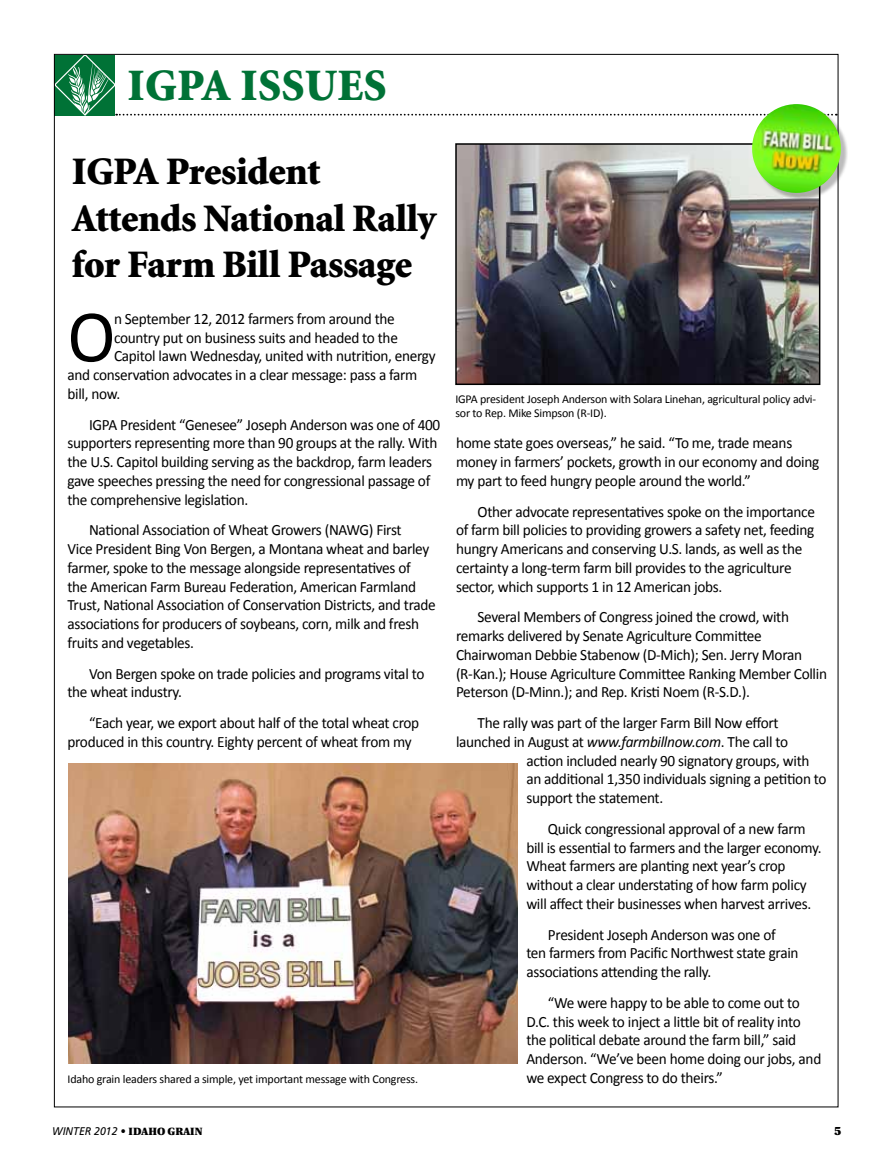
<style>
.page{position:relative;width:891px;height:1161px;background:#fff}
.page>*{position:absolute;margin:0;border:0;box-sizing:border-box;transform-origin:0 0}
.t1{font:74.85px "Calibri";color:#000}
.t2{font:900 45px "Minion";letter-spacing:.01em;color:#007236}
.t3{font:900 39px/46.5px "Minion";letter-spacing:-.01em;color:#000}
.t4{font:15.75px/18.8px "Calibri";letter-spacing:-.02em;color:#000}
.t5{font:12px/13.5px "Calibri";letter-spacing:-.015em;color:#000}
.t6{font:900 12px "Utopia";color:#000}
.t7{font:italic 11.1px "Frutiger";color:#000;scale:.94 1}
.s1{font-style:italic}
.s2{font-family:"Utopia";font-weight:900;font-style:normal;font-size:10.5px}
</style>
<div class="page">
<svg style="left:56px;top:56px;width:694px;height:60px"></svg>
<img style="left:458px;top:146px;width:359px;height:236px">
<div style="left:455px;top:143px;width:365px;height:242px;border:2px solid #000"></div>
<div style="left:754px;top:106px;width:94px;height:94px;background:#000;opacity:.27"></div>
<img style="left:750px;top:104px;width:93px;height:91px">
<img style="left:68px;top:764px;width:449px;height:300px">
<h2 class="t2" style="left:127px;top:63px;width:261px">IGPA ISSUES</h2>
<h3 class="t3" style="left:72px;top:150px;width:366px">IGPA President<br>Attends National Rally for Farm Bill Passage</h3>
<h1 class="t1" style="left:67px;top:289px;width:50px">O</h1>
<p class="t4" style="left:114px;top:309px;width:282px">n September 12, 2012 farmers from around the</p>
<p class="t4" style="left:114px;top:328px;width:285px">country put on business suits and headed to the</p>
<p class="t4" style="left:114px;top:347px;width:323px">Capitol lawn Wednesday, united with nutrition, energy</p>
<p class="t4" style="left:67px;top:366px;width:352px">and conservation advocates in a clear message: pass a farm</p>
<p class="t4" style="left:67px;top:384px;width:54px">bill, now.</p>
<p class="t4" style="left:67px;top:415px;width:374px;text-indent:22px">IGPA President “Genesee” Joseph Anderson was one of 400 supporters representing more than 90 groups at the rally. With the U.S. Capitol building serving as the backdrop, farm leaders gave speeches pressing the need for congressional passage of the comprehensive legislation.</p>
<p class="t4" style="left:67px;top:521px;width:370px;text-indent:22px">National Association of Wheat Growers (NAWG) First<br>Vice President Bing Von Bergen, a Montana wheat and barley farmer, spoke to the message alongside representatives of<br>the American Farm Bureau Federation, American Farmland Trust, National Association of Conservation Districts, and trade associations for producers of soybeans, corn, milk and fresh fruits and vegetables.</p>
<p class="t4" style="left:67px;top:664px;width:358px;text-indent:22px">Von Bergen spoke on trade policies and programs vital to the wheat industry.</p>
<p class="t4" style="left:67px;top:713px;width:353px;text-indent:22px">“Each year, we export about half of the total wheat crop produced in this country. Eighty percent of wheat from my</p>
<p class="t5" style="left:68px;top:1072px;width:352px">Idaho grain leaders shared a simple, yet important message with Congress.</p>
<p class="t5" style="left:455px;top:392px;width:362px">IGPA president Joseph Anderson with Solara Linehan, agricultural policy advi&shy;sor to Rep. Mike Simpson (R-ID).</p>
<p class="t4" style="left:456px;top:434px;width:365px">home state goes overseas,” he said. “To me, trade means money in farmers’ pockets, growth in our economy and doing my part to feed hungry people around the world.”</p>
<p class="t4" style="left:456px;top:502px;width:361px;text-indent:22px">Other advocate representatives spoke on the importance of farm bill policies to providing growers a safety net, feeding hungry Americans and conserving U.S. lands, as well as the certainty a long-term farm bill provides to the agriculture sector, which supports 1 in 12 American jobs.</p>
<p class="t4" style="left:456px;top:608px;width:373px;text-indent:22px">Several Members of Congress joined the crowd, with remarks delivered by Senate Agriculture Committee Chairwoman Debbie Stabenow (D-Mich); Sen. Jerry Moran (R-Kan.); House Agriculture Committee Ranking Member Collin Peterson (D-Minn.); and Rep. Kristi Noem (R-S.D.).</p>
<p class="t4" style="left:478px;top:714px;width:303px">The rally was part of the larger Farm Bill Now effort</p>
<p class="t4" style="left:456px;top:732px;width:334px">launched in August at <span class="s1">www.farmbillnow.com</span>. The call to</p>
<p class="t4" style="left:526px;top:751px;width:285px">action included nearly 90 signatory groups, with</p>
<p class="t4" style="left:526px;top:770px;width:302px">an additional 1,350 individuals signing a petition to</p>
<p class="t4" style="left:526px;top:789px;width:138px">support the statement.</p>
<p class="t4" style="left:526px;top:819px;width:297px;text-indent:22px">Quick congressional approval of a new farm bill is essential to farmers and the larger economy.<br>Wheat farmers are planting next year’s crop without a clear understating of how farm policy will affect their businesses when harvest arrives.</p>
<p class="t4" style="left:526px;top:925px;width:274px;text-indent:22px">President Joseph Anderson was one of ten farmers from Pacific Northwest state grain associations attending the rally.</p>
<p class="t4" style="left:526px;top:993px;width:297px;text-indent:22px">“We were happy to be able to come out to D.C. this week to inject a little bit of reality into the political debate around the farm bill,” said Anderson. “We’ve been home doing our jobs, and we expect Congress to do theirs.”</p>
<p class="t7" style="left:52px;top:1125px;width:161px">WINTER 2012 • <span class="s2">IDAHO GRAIN</span></p>
<p class="t6" style="left:834px;top:1124px;width:9px">5</p>
</div>
